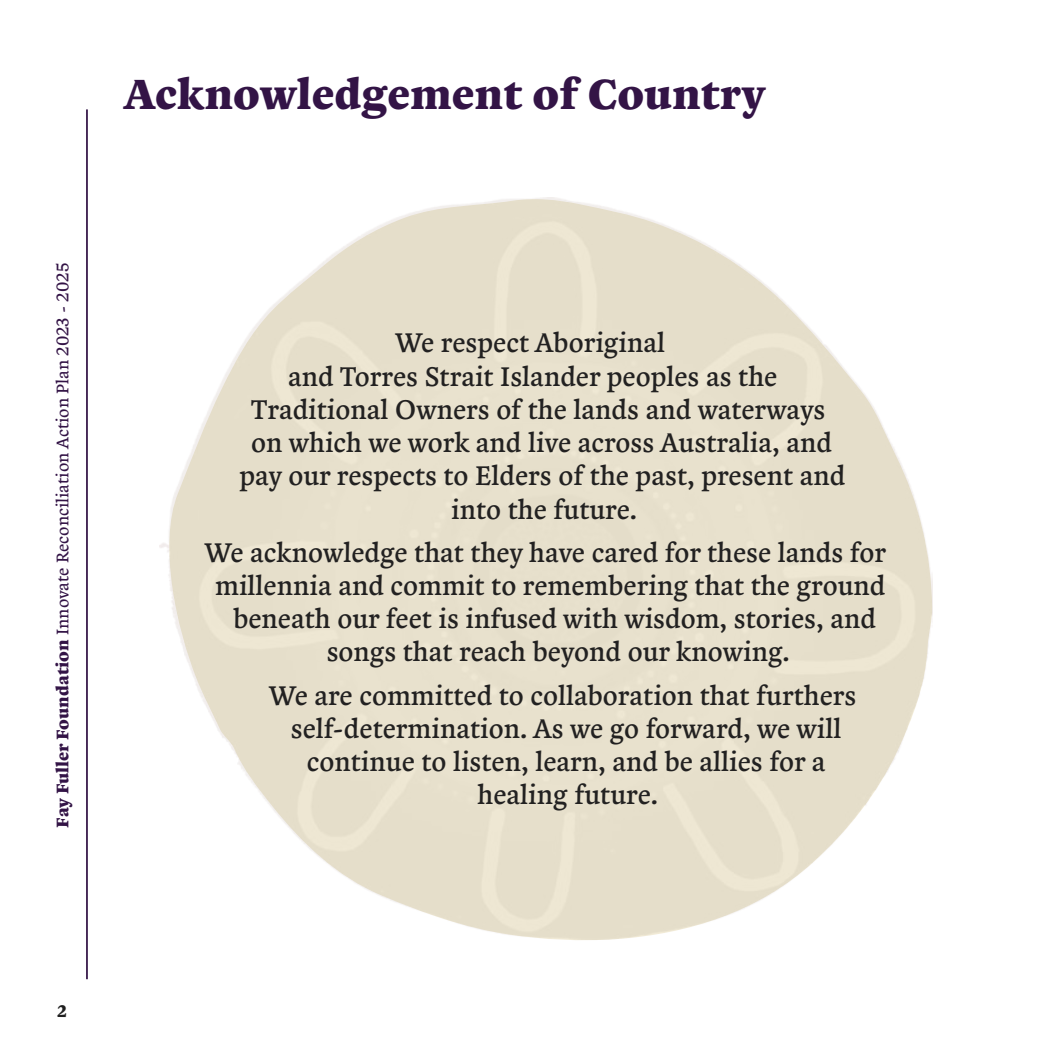
<style>
.page{position:relative;width:1042px;height:1042px;background:#fff}
.page>*{position:absolute;margin:0;border:0;box-sizing:border-box;transform-origin:0 0}
.t1{font:700 43.75px "Zenon";color:#331446}
.t2{font:28px/33.2px "Zenon Regular Dark";color:#222121;text-align:center}
.t3{font:17.5px "Zenon";color:#331446}
.t4{font:700 17.5px "Zenon";color:#202020}
.s1{font-weight:700}
</style>
<div class="page">
<hr style="left:86px;top:109px;width:2px;height:870px;background:#331446">
<h1 class="t1" style="left:124px;top:61px;width:643px">Acknowledgement of Country</h1>
<p class="t3" style="left:50px;top:827px;width:566px;rotate:-90deg"><span class="s1">Fay Fuller Foundation</span> Innovate Reconciliation Action Plan 2023 - 2025</p>
<p class="t2" style="left:395px;top:324px;width:271px">We respect Aboriginal</p>
<p class="t2" style="left:288px;top:358px;width:491px">and Torres Strait Islander peoples as the</p>
<p class="t2" style="left:251px;top:391px;width:576px">Traditional Owners of the lands and waterways</p>
<p class="t2" style="left:251px;top:424px;width:582px">on which we work and live across Australia, and</p>
<p class="t2" style="left:239px;top:457px;width:607px">pay our respects to Elders of the past, present and</p>
<p class="t2" style="left:451px;top:491px;width:187px">into the future.</p>
<p class="t2" style="left:204px;top:534px;width:683px">We acknowledge that they have cared for these lands for</p>
<p class="t2" style="left:215px;top:567px;width:672px">millennia and commit to remembering that the ground</p>
<p class="t2" style="left:233px;top:600px;width:644px">beneath our feet is infused with wisdom, stories, and</p>
<p class="t2" style="left:327px;top:633px;width:464px">songs that reach beyond our knowing.</p>
<p class="t2" style="left:269px;top:677px;width:589px">We are committed to collaboration that furthers self-determination. As we go forward, we will continue to listen, learn, and be allies for a healing future.</p>
<p class="t4" style="left:57px;top:998px;width:11px">2</p>
</div>
